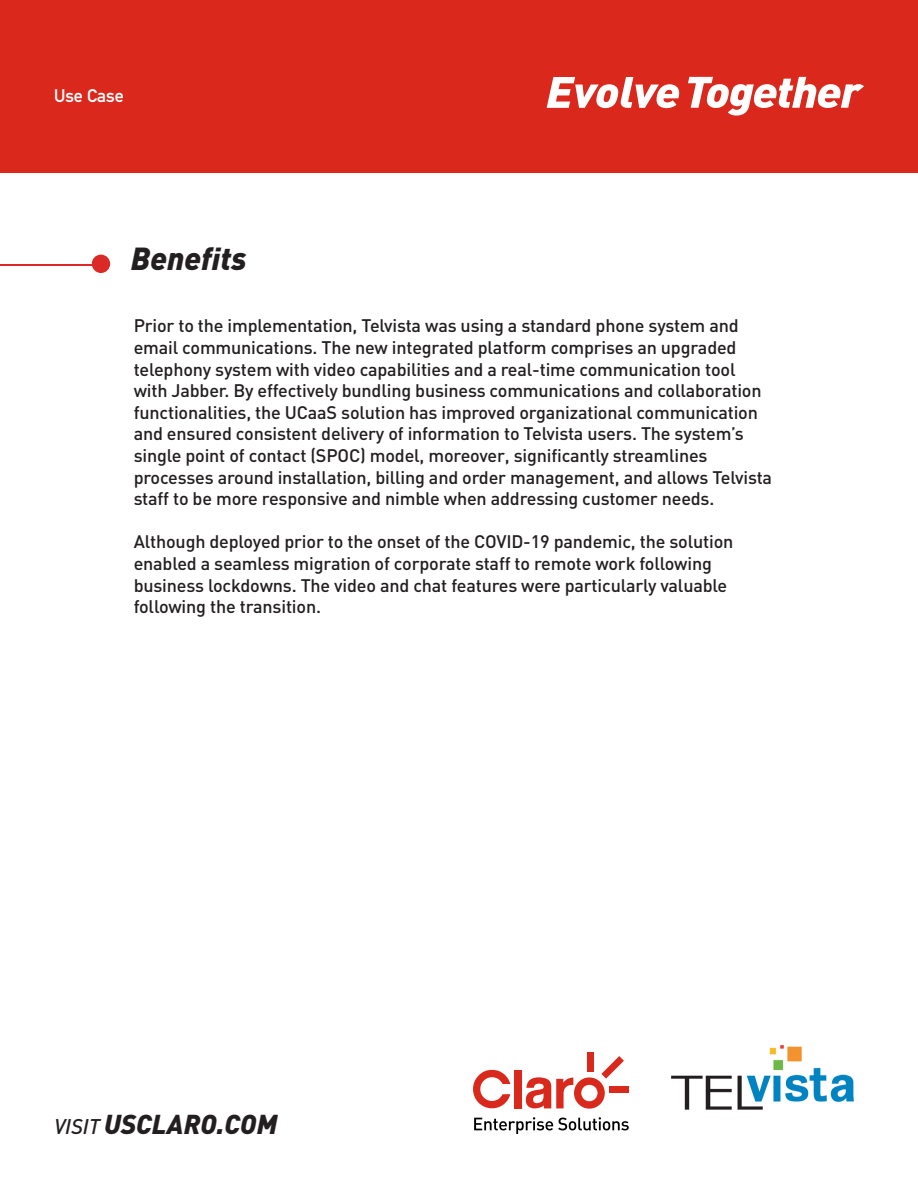
<style>
.page{position:relative;width:918px;height:1188px;background:#fff}
.page>*{position:absolute;margin:0;border:0;box-sizing:border-box;transform-origin:0 0}
.t1{font:italic 900 31.5px "DINOT";color:#231f20}
.t2{font:italic 900 27px "DINOT";color:#231f20}
.t3{font:500 18px/21.6px "DIN";letter-spacing:-.01em;color:#231f20}
.t4{font:700 18px "DIN Alternate";color:#fff}
.s1{font-weight:500;font-size:21px}
</style>
<div class="page">
<div style="left:0;top:0;width:918px;height:173px;background:#da291c"></div>
<svg style="left:547px;top:77px;width:132px;height:31px"></svg>
<svg style="left:688px;top:77px;width:176px;height:39px"></svg>
<svg style="left:474px;top:1117px;width:155px;height:17px"></svg>
<div style="left:587px;top:1052px;width:7px;height:20px;background:#d9291c"></div>
<div style="left:609px;top:1086px;width:20px;height:7px;background:#d9291c"></div>
<svg style="left:473px;top:1070px;width:37px;height:38px"></svg>
<div style="left:514px;top:1070px;width:8px;height:38px;background:#d9291c"></div>
<svg style="left:526px;top:1056px;width:98px;height:53px"></svg>
<img style="left:671px;top:1045px;width:183px;height:65px">
<hr style="left:0;top:264px;width:101px;height:1px;background:#da2926">
<div style="left:92px;top:255px;width:18px;height:18px;background:#da2926;border-radius:50%"></div>
<p class="t4" style="left:54px;top:82px;width:71px">Use Case</p>
<p class="t1" style="left:131px;top:238px;width:117px">Benefits</p>
<p class="t3" style="left:134px;top:314px;width:640px">Prior to the implementation, Telvista was using a standard phone system and email communications. The new integrated platform comprises an upgraded telephony system with video capabilities and a real-time communication tool with Jabber. By effectively bundling business communications and collaboration functionalities, the UCaaS solution has improved organizational communication and ensured consistent delivery of information to Telvista users. The system’s single point of contact (SPOC) model, moreover, significantly streamlines processes around installation, billing and order management, and allows Telvista staff to be more responsive and nimble when addressing customer needs.</p>
<p class="t3" style="left:134px;top:530px;width:601px">Although deployed prior to the onset of the COVID-19 pandemic, the solution enabled a seamless migration of corporate staff to remote work following business lockdowns. The video and chat features were particularly valuable following the transition.</p>
<h2 class="t2" style="left:54px;top:1106px;width:225px"><span class="s1">VISIT</span> USCLARO.COM</h2>
</div>
